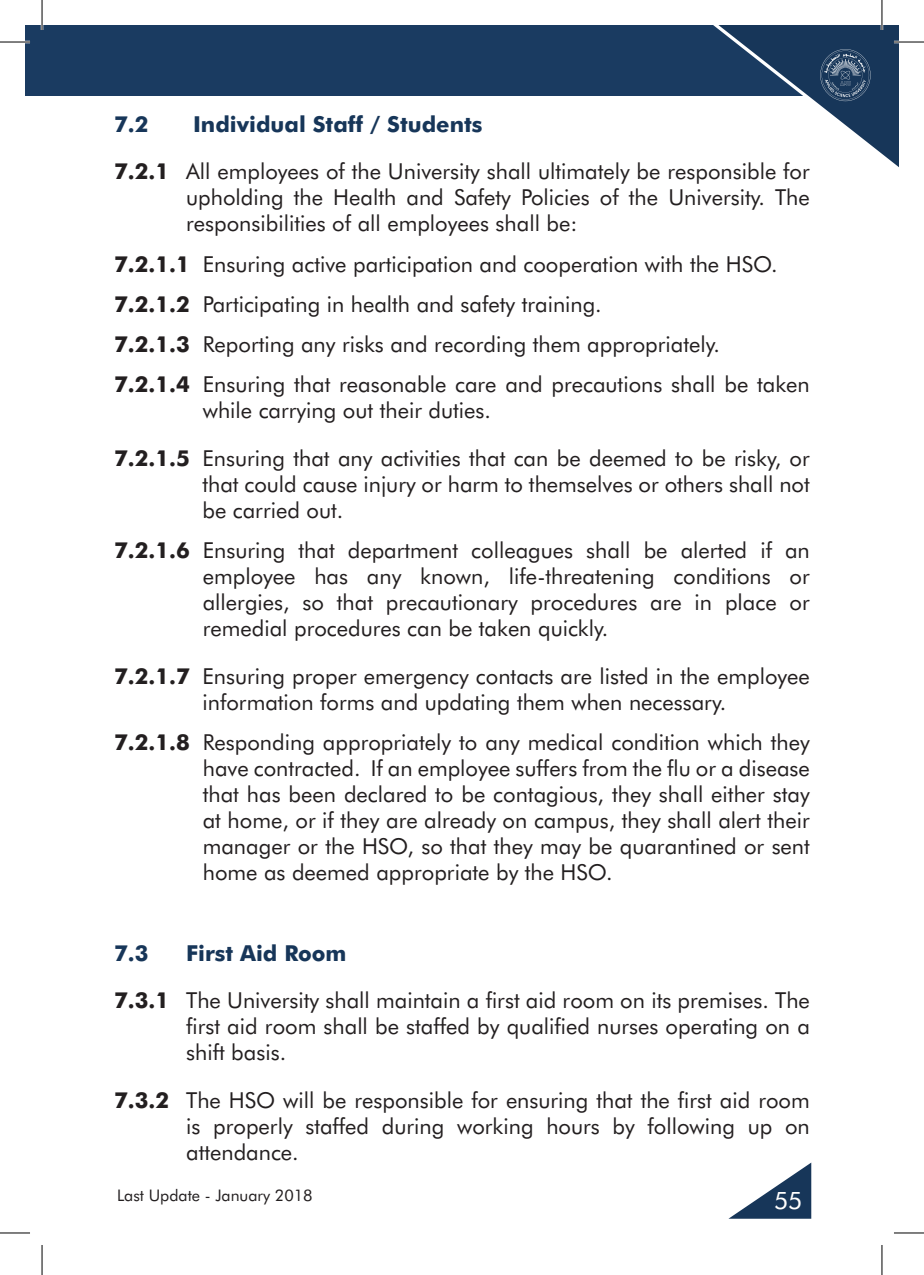
<style>
.page{position:relative;width:924px;height:1275px;background:#fff}
.page>*{position:absolute;margin:0;border:0;box-sizing:border-box;transform-origin:0 0}
.t1{font:24px "Futura BT";color:#fff}
.t2{font:22px/26px "Futura BT";color:#231f20;text-align:justify}
.t3{font:700 22px "Futura BT";color:#173659}
.t4{font:16px "Futura BT";color:#231f20}
.s1{font-weight:700}
</style>
<div class="page">
<div style="left:25px;top:25px;width:873px;height:71px;background:#1a3b61"></div>
<svg style="left:713px;top:25px;width:185px;height:142px"></svg>
<svg style="left:729px;top:1163px;width:81px;height:55px"></svg>
<hr style="left:0;top:41px;width:30px;height:2px;background:#fff">
<hr style="left:893px;top:41px;width:30px;height:2px;background:#fff">
<hr style="left:41px;top:0;width:2px;height:30px;background:#fff">
<hr style="left:880px;top:0;width:2px;height:30px;background:#fff">
<hr style="left:0;top:42px;width:30px;height:1px;background:#000">
<hr style="left:893px;top:42px;width:30px;height:1px;background:#000">
<hr style="left:0;top:1232px;width:30px;height:1px;background:#000">
<hr style="left:893px;top:1232px;width:30px;height:1px;background:#000">
<hr style="left:42px;top:0;width:1px;height:30px;background:#000">
<hr style="left:42px;top:1245px;width:1px;height:30px;background:#000">
<hr style="left:881px;top:0;width:1px;height:30px;background:#000">
<hr style="left:881px;top:1245px;width:1px;height:30px;background:#000">
<p class="t3" style="left:114px;top:110px;width:36px">7.2</p>
<p class="t3" style="left:193px;top:110px;width:291px">Individual Staff / Students</p>
<p class="t2" style="left:186px;top:158px;width:625px;text-indent:-72px"><span class="s1">7.2.1</span> All employees of the University shall ultimately be responsible for upholding the Health and Safety Policies of the University. The responsibilities of all employees shall be:</p>
<p class="t2" style="left:114px;top:251px;width:664px"><span class="s1">7.2.1.1</span> Ensuring active participation and cooperation with the HSO.</p>
<p class="t2" style="left:114px;top:291px;width:488px"><span class="s1">7.2.1.2</span> Participating in health and safety training.</p>
<p class="t2" style="left:114px;top:331px;width:607px"><span class="s1">7.2.1.3</span> Reporting any risks and recording them appropriately.</p>
<p class="t2" style="left:203px;top:371px;width:608px;text-indent:-89px"><span class="s1">7.2.1.4</span> Ensuring that reasonable care and precautions shall be taken while carrying out their duties.</p>
<p class="t2" style="left:202px;top:445px;width:608px;text-indent:-88px"><span class="s1">7.2.1.5</span> Ensuring that any activities that can be deemed to be risky, or that could cause injury or harm to themselves or others shall not be carried out.</p>
<p class="t2" style="left:203px;top:537px;width:608px;text-indent:-89px"><span class="s1">7.2.1.6</span> Ensuring that department colleagues shall be alerted if an employee has any known, life-threatening conditions or allergies, so that precautionary procedures are in place or remedial procedures can be taken quickly.</p>
<p class="t2" style="left:114px;top:663px;width:697px;text-align:center"><span class="s1">7.2.1.7</span> Ensuring proper emergency contacts are listed in the employee information forms and updating them when necessary.</p>
<p class="t2" style="left:203px;top:729px;width:608px;text-indent:-89px"><span class="s1">7.2.1.8</span> Responding appropriately to any medical condition which they have contracted. If an employee suffers from the flu or a disease that has been declared to be contagious, they shall either stay at home, or if they are already on campus, they shall alert their manager or the HSO, so that they may be quarantined or sent home as deemed appropriate by the HSO.</p>
<p class="t3" style="left:114px;top:939px;width:36px">7.3</p>
<p class="t3" style="left:186px;top:939px;width:162px">First Aid Room</p>
<p class="t2" style="left:186px;top:987px;width:625px;text-indent:-72px"><span class="s1">7.3.1</span> The University shall maintain a first aid room on its premises. The first aid room shall be staffed by qualified nurses operating on a shift basis.</p>
<p class="t2" style="left:186px;top:1087px;width:625px;text-indent:-72px"><span class="s1">7.3.2</span> The HSO will be responsible for ensuring that the first aid room is properly staffed during working hours by following up on attendance.</p>
<p class="t4" style="left:117px;top:1185px;width:197px">Last Update - January 2018</p>
<p class="t1" style="left:773px;top:1185px;width:30px">55</p>
</div>
